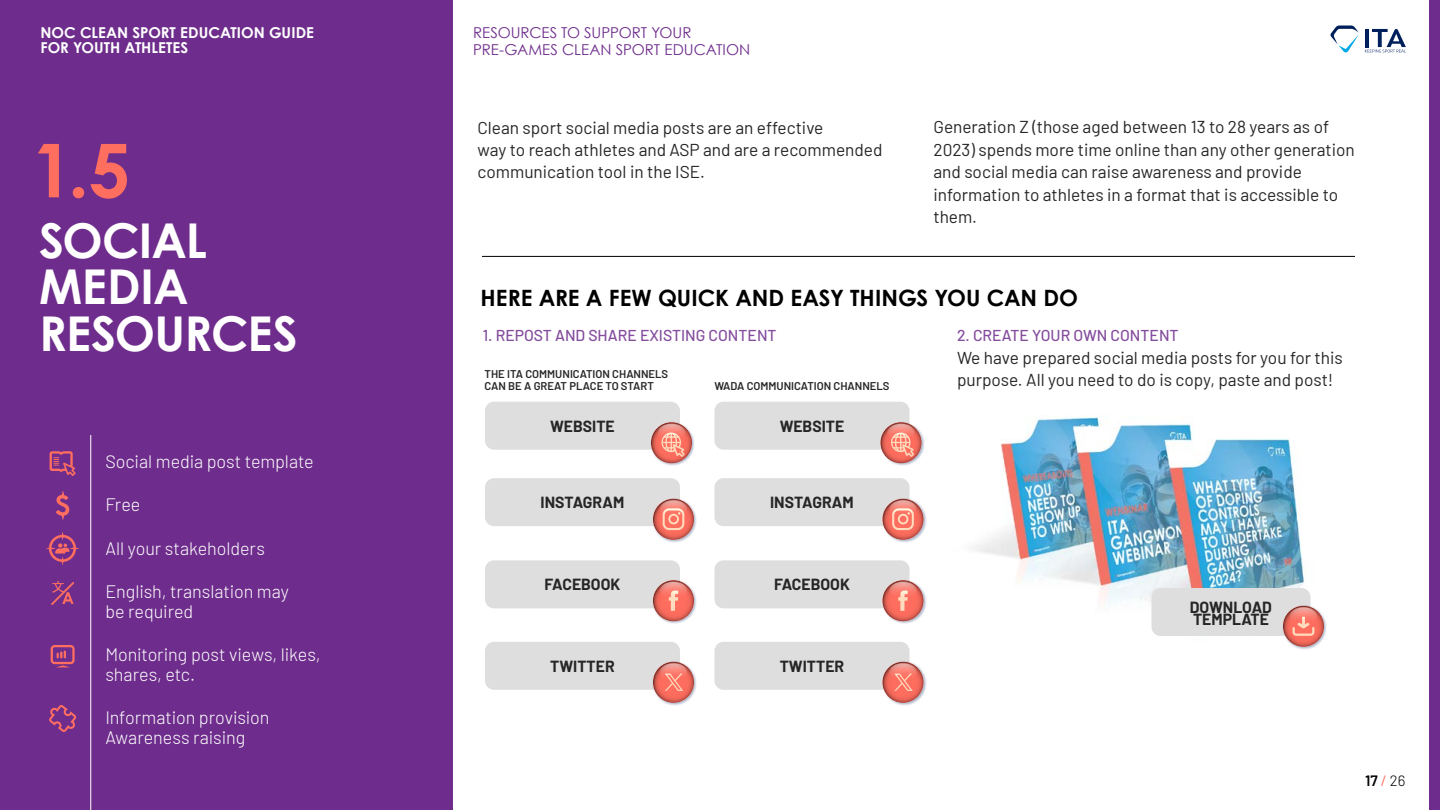
<style>
.page{position:relative;width:1440px;height:810px;background:#fff}
.page>*{position:absolute;margin:0;border:0;box-sizing:border-box;transform-origin:0 0}
.t1{font:700 74.32px "Century Gothic";color:#ff6e5f}
.t2{font:700 48px/46.5px "Century Gothic";letter-spacing:-.015em;color:#fff}
.t3{font:700 22.5px "Century Gothic";letter-spacing:-.005em;color:#000}
.t4{font:300 18px/19.5px "Barlow";letter-spacing:-.005em;color:#fff}
.t5{font:17.25px/22.5px "Barlow";color:#262626}
.t6{font:700 15.75px/12.8px "Barlow";color:#262626}
.t7{font:500 15.75px "Barlow";color:#844d9d}
.t8{font:15px/16.5px "Century Gothic";color:#6e2d8c}
.t9{font:700 15px/15px "Century Gothic";color:#fff}
.t10{font:600 15px "Barlow";color:#000}
.t11{font:600 11.25px/12.8px "Barlow";color:#262626}
.s1{font-weight:400;color:#ff6e5f}
.s2{font-weight:300}
</style>
<div class="page">
<div style="left:1430px;top:0;width:10px;height:810px;background:#6e2d8c"></div>
<div style="left:0;top:0;width:453px;height:810px;background:#6e2d8c"></div>
<svg style="left:1365px;top:29px;width:41px;height:24px"></svg>
<svg style="left:1330px;top:26px;width:29px;height:27px"></svg>
<hr style="left:1365px;top:29px;width:4px;height:18px;background:#00205b">
<img style="left:974px;top:417px;width:337px;height:188px">
<hr style="left:91px;top:435px;width:1px;height:375px;background:#fff">
<svg style="left:50px;top:451px;width:26px;height:25px"></svg>
<svg style="left:56px;top:491px;width:13px;height:29px"></svg>
<svg style="left:46px;top:532px;width:33px;height:33px"></svg>
<svg style="left:51px;top:581px;width:23px;height:24px"></svg>
<svg style="left:51px;top:645px;width:24px;height:22px"></svg>
<svg style="left:49px;top:705px;width:27px;height:27px"></svg>
<hr style="left:482px;top:256px;width:873px;height:1px;background:#000">
<div style="left:485px;top:402px;width:195px;height:48px;background:#dedede;border-radius:9px"></div>
<div style="left:715px;top:402px;width:195px;height:48px;background:#dedede;border-radius:9px"></div>
<div style="left:485px;top:478px;width:195px;height:48px;background:#dedede;border-radius:9px"></div>
<div style="left:715px;top:478px;width:195px;height:48px;background:#dedede;border-radius:9px"></div>
<div style="left:485px;top:560px;width:195px;height:48px;background:#dedede;border-radius:9px"></div>
<div style="left:715px;top:560px;width:195px;height:48px;background:#dedede;border-radius:9px"></div>
<div style="left:1151px;top:588px;width:159px;height:48px;background:#dedede;border-radius:9px"></div>
<div style="left:485px;top:642px;width:195px;height:48px;background:#dedede;border-radius:9px"></div>
<div style="left:715px;top:642px;width:195px;height:48px;background:#dedede;border-radius:9px"></div>
<div style="left:1282px;top:605px;width:45px;height:45px;background:#00205b;opacity:.31"></div>
<svg style="left:1283px;top:606px;width:41px;height:41px;background:#e78d83"></svg>
<div style="left:650px;top:421px;width:45px;height:45px;background:#00205b;opacity:.31"></div>
<svg style="left:651px;top:422px;width:41px;height:41px;background:#e89388"></svg>
<div style="left:880px;top:421px;width:45px;height:45px;background:#00205b;opacity:.31"></div>
<svg style="left:881px;top:422px;width:41px;height:41px;background:#e89488"></svg>
<div style="left:652px;top:579px;width:45px;height:45px;background:#00205b;opacity:.31"></div>
<svg style="left:653px;top:580px;width:41px;height:41px;background:#e88c82"></svg>
<div style="left:882px;top:579px;width:45px;height:45px;background:#00205b;opacity:.31"></div>
<svg style="left:883px;top:580px;width:41px;height:41px;background:#e88c82"></svg>
<div style="left:652px;top:498px;width:45px;height:45px;background:#00205b;opacity:.31"></div>
<svg style="left:653px;top:499px;width:41px;height:41px;background:#e89287"></svg>
<div style="left:882px;top:498px;width:45px;height:45px;background:#00205b;opacity:.31"></div>
<svg style="left:883px;top:499px;width:41px;height:41px;background:#e79287"></svg>
<div style="left:652px;top:661px;width:45px;height:45px;background:#00205b;opacity:.31"></div>
<svg style="left:653px;top:662px;width:41px;height:41px;background:#e78a80"></svg>
<div style="left:882px;top:661px;width:45px;height:45px;background:#00205b;opacity:.31"></div>
<svg style="left:883px;top:662px;width:41px;height:41px;background:#e78a80"></svg>
<p class="t9" style="left:41px;top:25px;width:275px">NOC CLEAN SPORT EDUCATION GUIDE<br>FOR YOUTH ATHLETES</p>
<h1 class="t1" style="left:32px;top:114px;width:100px">1.5</h1>
<h2 class="t2" style="left:39px;top:215px;width:260px">SOCIAL<br>MEDIA<br>RESOURCES</h2>
<p class="t4" style="left:105px;top:450px;width:210px">Social media post template</p>
<p class="t4" style="left:105px;top:494px;width:36px">Free</p>
<p class="t4" style="left:105px;top:537px;width:161px">All your stakeholders</p>
<p class="t4" style="left:105px;top:581px;width:185px">English, translation may be required</p>
<p class="t4" style="left:105px;top:644px;width:217px">Monitoring post views, likes, shares, etc.</p>
<p class="t4" style="left:105px;top:707px;width:166px">Information provision<br>Awareness raising</p>
<p class="t8" style="left:473px;top:24px;width:279px">RESOURCES TO SUPPORT YOUR<br>PRE-GAMES CLEAN SPORT EDUCATION</p>
<p class="t5" style="left:478px;top:115px;width:406px">Clean sport social media posts are an effective<br>way to reach athletes and ASP and are a recommended communication tool in the ISE.</p>
<p class="t5" style="left:934px;top:115px;width:423px">Generation Z (those aged between 13 to 28 years as of 2023) spends more time online than any other generation and social media can raise awareness and provide information to athletes in a format that is accessible to them.</p>
<h3 class="t3" style="left:481px;top:281px;width:599px">HERE ARE A FEW QUICK AND EASY THINGS YOU CAN DO</h3>
<p class="t7" style="left:957px;top:324px;width:223px">2. CREATE YOUR OWN CONTENT</p>
<p class="t5" style="left:957px;top:345px;width:387px">We have prepared social media posts for you for this purpose. All you need to do is copy, paste and post!</p>
<p class="t7" style="left:483px;top:324px;width:295px">1. REPOST AND SHARE EXISTING CONTENT</p>
<p class="t11" style="left:485px;top:366px;width:185px">THE ITA COMMUNICATION CHANNELS<br>CAN BE A GREAT PLACE TO START</p>
<p class="t6" style="left:550px;top:419px;width:66px">WEBSITE</p>
<p class="t6" style="left:780px;top:419px;width:66px">WEBSITE</p>
<p class="t11" style="left:714px;top:379px;width:177px">WADA COMMUNICATION CHANNELS</p>
<p class="t6" style="left:541px;top:495px;width:85px">INSTAGRAM</p>
<p class="t6" style="left:770px;top:495px;width:85px">INSTAGRAM</p>
<p class="t6" style="left:545px;top:577px;width:77px">FACEBOOK</p>
<p class="t6" style="left:774px;top:577px;width:77px">FACEBOOK</p>
<p class="t6" style="left:550px;top:659px;width:66px">TWITTER</p>
<p class="t6" style="left:780px;top:659px;width:66px">TWITTER</p>
<p class="t6" style="left:1190px;top:599px;width:84px">DOWNLOAD<br>TEMPLATE</p>
<p class="t10" style="left:1365px;top:769px;width:42px">17 <span class="s1">/</span> <span class="s2">26</span></p>
</div>
